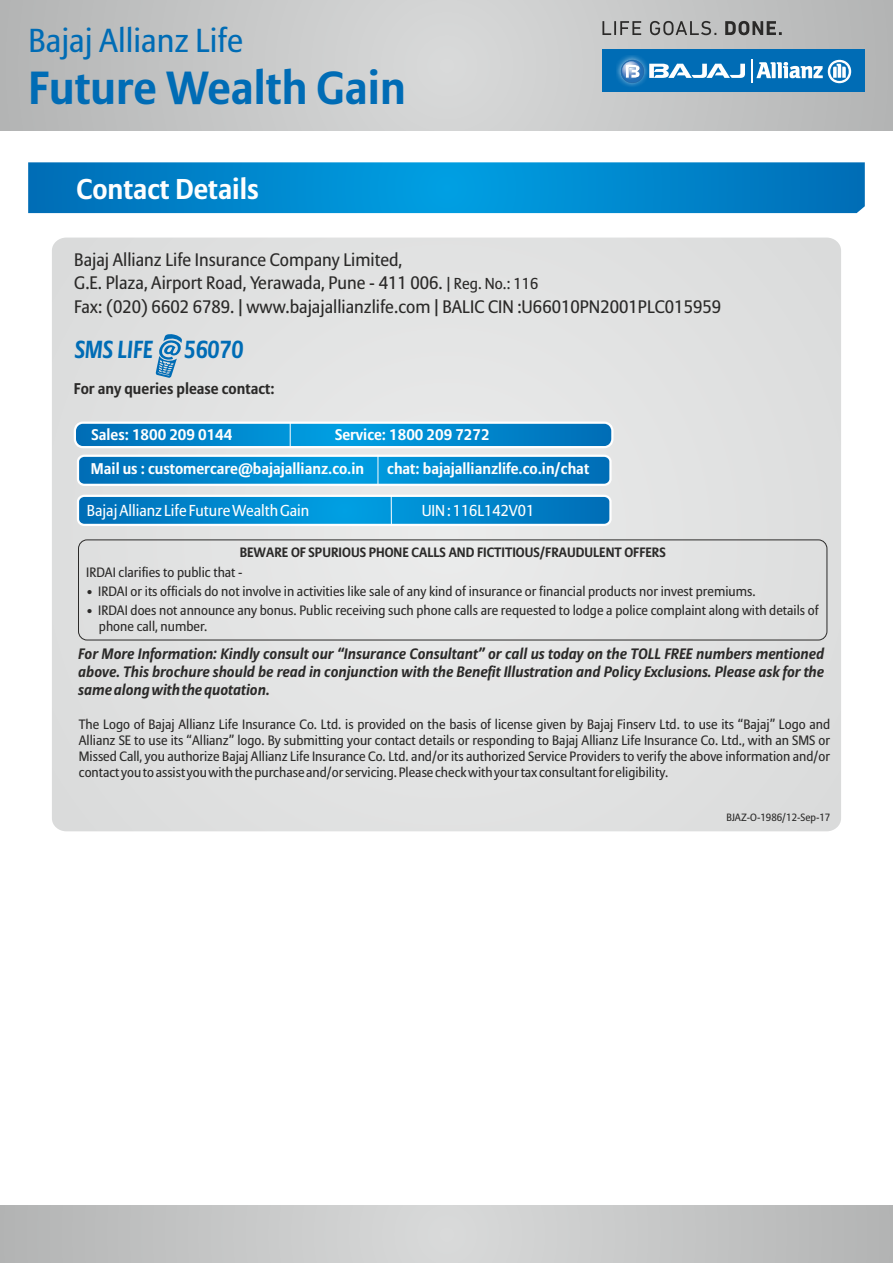
<style>
.page{position:relative;width:893px;height:1263px;background:#fff}
.page>*{position:absolute;margin:0;border:0;box-sizing:border-box;transform-origin:0 0}
.t1{font:700 46.05px "Allianz Sans";color:#006cb5}
.t2{font:300 33px "Allianz Sans";color:#006cb5}
.t3{font:700 28.5px "Allianz Sans";color:#fefefe}
.t4{font:italic 700 24.45px "Allianz Sans";color:#006cb5;scale:.91 1}
.t5{font:300 18px/23.4px "Allianz Sans";color:#2b2a29}
.t6{font:300 15.75px "Allianz Sans";color:#fefefe}
.t7{font:700 15.45px "Allianz Sans";color:#fefefe}
.t8{font:700 15.45px "Allianz Sans";color:#2b2a29}
.t9{font:italic 700 15px/17.7px "Allianz Sans";color:#2b2a29;text-align:justify}
.t10{font:300 13.5px/16px "Allianz Sans";color:#2b2a29}
.t11{font:700 13.5px "Allianz Sans";color:#2b2a29}
.t12{font:300 10.5px "Allianz Sans";color:#2b2a29}
.s1{font-size:15.75px}
</style>
<div class="page">
<svg style="left:0;top:1205px;width:893px;height:58px;background:#c5c6c6"></svg>
<svg style="left:0;top:0;width:893px;height:131px;background:#c6c7c7"></svg>
<div style="left:52px;top:238px;width:789px;height:593px;background:#e1e2e2;border-radius:14px"></div>
<svg style="left:78px;top:496px;width:532px;height:29px;background:#0086cc"></svg>
<div style="left:77px;top:495px;width:535px;height:31px;border:2px solid #fefefe;border-radius:6px"></div>
<svg style="left:391px;top:495px;width:1px;height:31px"></svg>
<svg style="left:78px;top:456px;width:532px;height:29px;background:#0086cc"></svg>
<div style="left:77px;top:455px;width:535px;height:31px;border:2px solid #fefefe;border-radius:6px"></div>
<div style="left:78px;top:539px;width:749px;height:101px;border:1px solid #2b2a29;border-radius:9px"></div>
<svg style="left:156px;top:334px;width:26px;height:44px"></svg>
<hr style="left:378px;top:455px;width:1px;height:30px;background:#fefefe">
<svg style="left:28px;top:162px;width:837px;height:51px;background:#0287cc"></svg>
<svg style="left:75px;top:423px;width:537px;height:24px;background:#0086cc"></svg>
<div style="left:74px;top:422px;width:539px;height:26px;border:2px solid #fefefe;border-radius:8px"></div>
<svg style="left:290px;top:423px;width:1px;height:24px"></svg>
<div style="left:602px;top:49px;width:263px;height:43px;background:#006cb5"></div>
<img style="left:616px;top:55px;width:25px;height:32px">
<svg style="left:620px;top:59px;width:125px;height:25px"></svg>
<svg style="left:751px;top:60px;width:100px;height:23px"></svg>
<svg style="left:602px;top:21px;width:180px;height:14px;background:#919191"></svg>
<h2 class="t2" style="left:28px;top:27px;width:216px">Bajaj Allianz Life</h2>
<h1 class="t1" style="left:28px;top:68px;width:379px">Future Wealth Gain</h1>
<h3 class="t3" style="left:76px;top:177px;width:184px">Contact Details</h3>
<h3 class="t5" style="left:74px;top:249px;width:648px">Bajaj Allianz Life Insurance Company Limited,<br>G.E. Plaza, Airport Road, Yerawada, Pune - 411 006. <span class="s1">| Reg. No.: 116<br></span>Fax: (020) 6602 6789. | www.bajajallianzlife.com | BALIC CIN :U66010PN2001PLC015959</h3>
<h3 class="t4" style="left:75px;top:339px;width:88px">SMS LIFE</h3>
<h3 class="t4" style="left:184px;top:339px;width:68px">56070</h3>
<p class="t8" style="left:74px;top:382px;width:202px">For any queries please contact:</p>
<p class="t7" style="left:92px;top:428px;width:142px">Sales: 1800 209 0144</p>
<p class="t7" style="left:335px;top:428px;width:156px">Service: 1800 209 7272</p>
<p class="t7" style="left:91px;top:462px;width:275px">Mail us : customercare@bajajallianz.co.in</p>
<p class="t7" style="left:387px;top:462px;width:204px">chat: bajajallianzlife.co.in/chat</p>
<p class="t6" style="left:87px;top:504px;width:224px">Bajaj Allianz Life Future Wealth Gain</p>
<p class="t6" style="left:422px;top:504px;width:114px">UIN : 116L142V01</p>
<p class="t11" style="left:240px;top:546px;width:427px">BEWARE OF SPURIOUS PHONE CALLS AND FICTITIOUS/FRAUDULENT OFFERS</p>
<p class="t10" style="left:86px;top:565px;width:158px">IRDAI clarifies to public that -</p>
<p class="t10" style="left:86px;top:584px;width:671px">• IRDAI or its officials do not involve in activities like sale of any kind of insurance or financial products nor invest premiums.</p>
<p class="t10" style="left:99px;top:603px;width:721px;text-indent:-13px">• IRDAI does not announce any bonus. Public receiving such phone calls are requested to lodge a police complaint along with details of phone call, number.</p>
<p class="t9" style="left:78px;top:646px;width:747px">For More Information: Kindly consult our “Insurance Consultant” or call us today on the TOLL FREE numbers mentioned above. This brochure should be read in conjunction with the Benefit Illustration and Policy Exclusions. Please ask for the same along with the quotation.</p>
<p class="t10" style="left:79px;top:718px;width:753px;text-align:justify">The Logo of Bajaj Allianz Life Insurance Co. Ltd. is provided on the basis of license given by Bajaj Finserv Ltd. to use its “Bajaj” Logo and Allianz SE to use its “Allianz” logo. By submitting your contact details or responding to Bajaj Allianz Life Insurance Co. Ltd., with an SMS or Missed Call, you authorize Bajaj Allianz Life Insurance Co. Ltd. and/or its authorized Service Providers to verify the above information and/or contact you to assist you with the purchase and/or servicing. Please check with your tax consultant for eligibility.</p>
<p class="t12" style="left:727px;top:812px;width:105px">BJAZ-O-1986 /12-Sep-17</p>
</div>
